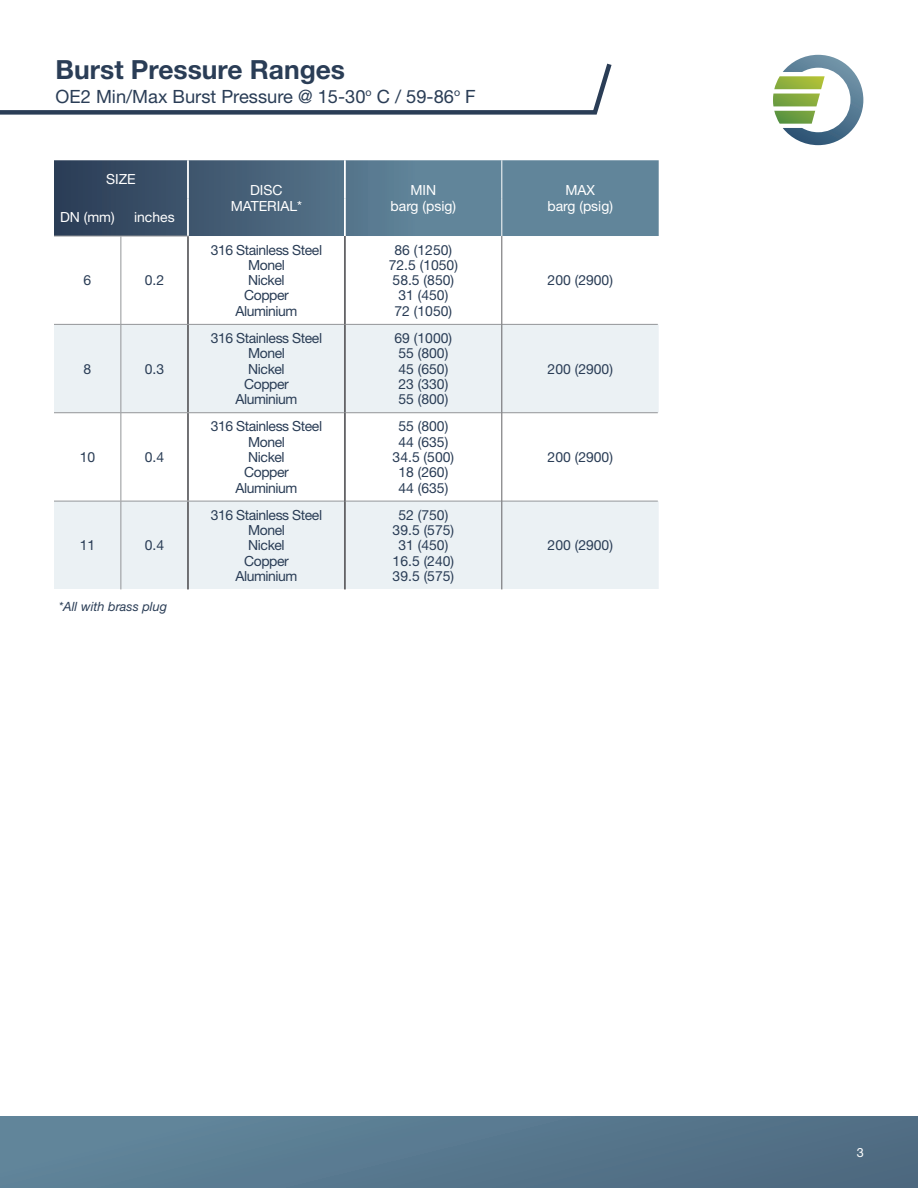
<style>
.page{position:relative;width:918px;height:1188px;background:#fff}
.page>*{position:absolute;margin:0;border:0;box-sizing:border-box;transform-origin:0 0}
.t1{font:700 26.4px "Helvetica Neue LT Pro";color:#2a3d56}
.t2{font:18.3px "Helvetica Neue LT Pro";color:#2a3d56}
.t3{font:13.95px/15.3px "Helvetica Neue LT Pro";letter-spacing:-.03em;color:#2a3d56;text-align:center}
.t4{font:13.95px/15.3px "Helvetica Neue LT Pro";color:#2a3d56;text-align:center}
.t5{font:13.95px/16.8px "Helvetica Neue LT Pro";color:#fff;text-align:center}
.t6{font:italic 12.75px "Helvetica Neue LT Pro";color:#2a3d56}
.t7{font:12.75px "Helvetica Neue LT Pro";color:#fff}
</style>
<div class="page">
<div style="left:0;top:1117px;width:918px;height:71px;background:linear-gradient(to right,#61869b,#4e6a81)"></div>
<svg style="left:773px;top:55px;width:90px;height:90px"></svg>
<svg style="left:0;top:63px;width:612px;height:52px"></svg>
<svg style="left:54px;top:160px;width:605px;height:76px;background:#516e85"></svg>
<svg style="left:54px;top:325px;width:605px;height:264px;fill:#ebf1f4"></svg>
<hr style="left:54px;top:236px;width:67px;height:1px;background:#939598">
<hr style="left:121px;top:236px;width:68px;height:1px;background:#939598">
<hr style="left:346px;top:324px;width:156px;height:1px;background:#939598">
<hr style="left:502px;top:324px;width:156px;height:1px;background:#939598">
<hr style="left:346px;top:412px;width:156px;height:1px;background:#939598">
<hr style="left:502px;top:412px;width:156px;height:1px;background:#939598">
<hr style="left:346px;top:501px;width:156px;height:1px;background:#939598">
<hr style="left:502px;top:501px;width:156px;height:1px;background:#939598">
<hr style="left:187px;top:160px;width:2px;height:38px;background:#fff">
<hr style="left:187px;top:198px;width:2px;height:38px;background:#fff">
<hr style="left:344px;top:236px;width:2px;height:88px;background:#636366">
<hr style="left:344px;top:324px;width:2px;height:89px;background:#636366">
<hr style="left:344px;top:413px;width:2px;height:88px;background:#636366">
<hr style="left:344px;top:501px;width:2px;height:88px;background:#636366">
<hr style="left:187px;top:236px;width:2px;height:88px;background:#636366">
<hr style="left:187px;top:325px;width:2px;height:87px;background:#636366">
<hr style="left:187px;top:413px;width:2px;height:88px;background:#636366">
<hr style="left:187px;top:501px;width:2px;height:88px;background:#636366">
<hr style="left:344px;top:160px;width:2px;height:38px;background:#fff">
<hr style="left:344px;top:198px;width:2px;height:38px;background:#fff">
<hr style="left:121px;top:236px;width:1px;height:88px;background:#939598">
<hr style="left:121px;top:325px;width:1px;height:87px;background:#939598">
<hr style="left:121px;top:413px;width:1px;height:88px;background:#939598">
<hr style="left:121px;top:501px;width:1px;height:88px;background:#939598">
<hr style="left:54px;top:324px;width:67px;height:1px;background:#939598">
<hr style="left:121px;top:324px;width:67px;height:1px;background:#939598">
<hr style="left:188px;top:324px;width:156px;height:1px;background:#939598">
<hr style="left:54px;top:412px;width:67px;height:1px;background:#939598">
<hr style="left:121px;top:412px;width:67px;height:1px;background:#939598">
<hr style="left:188px;top:412px;width:156px;height:1px;background:#939598">
<hr style="left:54px;top:501px;width:67px;height:1px;background:#939598">
<hr style="left:121px;top:501px;width:67px;height:1px;background:#939598">
<hr style="left:188px;top:501px;width:156px;height:1px;background:#939598">
<hr style="left:502px;top:236px;width:1px;height:88px;background:#636366">
<hr style="left:502px;top:324px;width:1px;height:89px;background:#636366">
<hr style="left:502px;top:413px;width:1px;height:88px;background:#636366">
<hr style="left:502px;top:501px;width:1px;height:88px;background:#636366">
<hr style="left:502px;top:160px;width:1px;height:38px;background:#fff">
<hr style="left:502px;top:198px;width:1px;height:38px;background:#fff">
<h1 class="t1" style="left:56px;top:54px;width:291px">Burst Pressure Ranges</h1>
<h2 class="t2" style="left:56px;top:85px;width:422px">OE2 Min/Max Burst Pressure @ 15-30<sup>o</sup> C / 59-86<sup>o</sup> F</h2>
<p class="t5" style="left:106px;top:170px;width:31px">SIZE</p>
<p class="t5" style="left:60px;top:208px;width:56px">DN (mm)</p>
<p class="t5" style="left:134px;top:208px;width:42px">inches</p>
<p class="t3" style="left:84px;top:272px;width:9px">6</p>
<p class="t3" style="left:145px;top:272px;width:21px">0.2</p>
<p class="t3" style="left:84px;top:361px;width:9px">8</p>
<p class="t3" style="left:145px;top:361px;width:21px">0.3</p>
<p class="t3" style="left:80px;top:449px;width:17px">10</p>
<p class="t3" style="left:145px;top:449px;width:21px">0.4</p>
<p class="t3" style="left:80px;top:537px;width:17px">11</p>
<p class="t3" style="left:145px;top:537px;width:21px">0.4</p>
<p class="t6" style="left:59px;top:599px;width:110px">*All with brass plug</p>
<p class="t5" style="left:231px;top:181px;width:73px">DISC<br>MATERIAL*</p>
<p class="t5" style="left:391px;top:181px;width:67px">MIN<br>barg (psig)</p>
<p class="t5" style="left:548px;top:181px;width:67px">MAX<br>barg (psig)</p>
<p class="t3" style="left:211px;top:242px;width:113px">316 Stainless Steel<br>Monel<br>Nickel<br>Copper<br>Aluminium</p>
<p class="t4" style="left:389px;top:242px;width:71px">86 (1250)<br>72.5 (1050)<br>58.5 (850)<br>31 (450)<br>72 (1050)</p>
<p class="t3" style="left:211px;top:330px;width:113px">316 Stainless Steel<br>Monel<br>Nickel<br>Copper<br>Aluminium</p>
<p class="t4" style="left:395px;top:330px;width:59px;text-align:left">69 (1000)<br>55 (800)<br>45 (650)<br>23 (330)<br>55 (800)</p>
<p class="t3" style="left:211px;top:418px;width:113px">316 Stainless Steel<br>Monel<br>Nickel<br>Copper<br>Aluminium</p>
<p class="t4" style="left:393px;top:418px;width:63px">55 (800)<br>44 (635)<br>34.5 (500)<br>18 (260)<br>44 (635)</p>
<p class="t3" style="left:211px;top:507px;width:113px">316 Stainless Steel<br>Monel<br>Nickel<br>Copper<br>Aluminium</p>
<p class="t4" style="left:393px;top:507px;width:63px">52 (750)<br>39.5 (575)<br>31 (450)<br>16.5 (240)<br>39.5 (575)</p>
<p class="t3" style="left:548px;top:272px;width:67px">200 (2900)</p>
<p class="t3" style="left:548px;top:361px;width:67px">200 (2900)</p>
<p class="t3" style="left:548px;top:449px;width:67px">200 (2900)</p>
<p class="t3" style="left:548px;top:537px;width:67px">200 (2900)</p>
<p class="t7" style="left:857px;top:1145px;width:9px">3</p>
</div>
